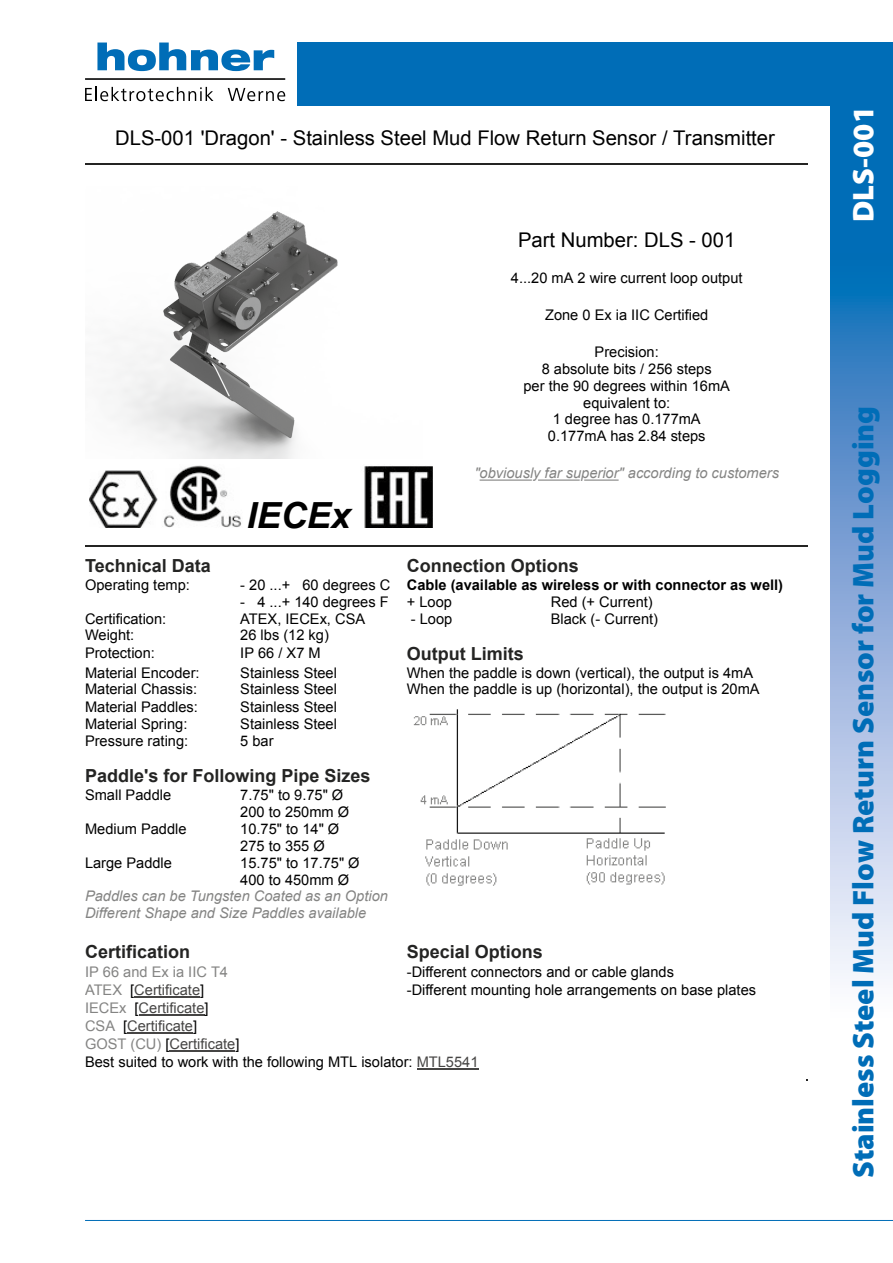
<style>
.page{position:relative;width:893px;height:1263px;background:#fff}
.page>*{position:absolute;margin:0;border:0;box-sizing:border-box;transform-origin:0 0}
.t1{font:italic 700 36px "Arial";color:#000}
.t2{font:900 30px "Myriad Pro";color:#006db7}
.t3{font:900 30px "Myriad Pro";color:#fff}
.t4{font:20.25px "Arial";color:#000}
.t5{font:700 18px "Arial";color:#242423}
.t6{font:14.7px/17px "Arial";color:#000}
.t7{font:italic 14.7px/16.8px "Arial";color:#848483}
.t8{font:700 14.7px "Arial";color:#000}
.t9{font:14.7px "Arial";color:#464544}
.t10{font:14.7px "Arial";color:#848483}
.s1{font-weight:400}
.s2{color:#848483}
.s3{color:#000}
.s4{color:#464544}
</style>
<div class="page">
<div style="left:298px;top:43px;width:595px;height:63px;background:#006db7"></div>
<div style="left:830px;top:43px;width:63px;height:211px;background:#006db7"></div>
<svg style="left:830px;top:254px;width:63px;height:725px;background:#89aeda"></svg>
<hr style="left:85px;top:1220px;width:808px;height:1px;background:#006db7">
<svg style="left:97px;top:43px;width:177px;height:28px"></svg>
<svg style="left:85px;top:87px;width:128px;height:14px"></svg>
<svg style="left:228px;top:88px;width:57px;height:13px"></svg>
<hr style="left:85px;top:78px;width:200px;height:2px;background:#000">
<hr style="left:85px;top:163px;width:722px;height:1px;background:#242423">
<hr style="left:85px;top:546px;width:722px;height:1px;background:#242423">
<img style="left:90px;top:470px;width:67px;height:58px">
<img style="left:163px;top:465px;width:79px;height:63px">
<img style="left:364px;top:466px;width:69px;height:62px">
<hr style="left:584px;top:479px;width:35px;height:2px;background:#848483">
<hr style="left:538px;top:479px;width:42px;height:2px;background:#848483">
<hr style="left:480px;top:479px;width:52px;height:2px;background:#848483">
<img style="left:413px;top:709px;width:253px;height:177px">
<hr style="left:134px;top:996px;width:66px;height:1px;background:#464544">
<hr style="left:139px;top:1014px;width:65px;height:1px;background:#464544">
<hr style="left:127px;top:1032px;width:66px;height:1px;background:#464544">
<hr style="left:169px;top:1050px;width:66px;height:1px;background:#464544">
<hr style="left:417px;top:1068px;width:61px;height:1px;background:#464544">
<img style="left:106px;top:211px;width:232px;height:248px">
<h3 class="t4" style="left:115px;top:125px;width:661px">DLS-001 'Dragon' - Stainless Steel Mud Flow Return Sensor / Transmitter</h3>
<h1 class="t1" style="left:247px;top:491px;width:106px">IECEx</h1>
<h3 class="t4" style="left:518px;top:226px;width:219px">Part Number: DLS - 001</h3>
<p class="t6" style="left:511px;top:269px;width:233px">4...20 mA 2 wire current loop output</p>
<p class="t6" style="left:545px;top:306px;width:165px">Zone 0 Ex ia IIC Certified</p>
<p class="t6" style="left:523px;top:343px;width:208px;text-align:center">Precision:<br>8 absolute bits / 256 steps<br>per the 90 degrees within 16mA equivalent to:<br>1 degree has 0.177mA<br>0.177mA has 2.84 steps</p>
<p class="t7" style="left:474px;top:465px;width:306px">"obviously far superior" according to customers</p>
<p class="t5" style="left:85px;top:553px;width:127px">Technical Data</p>
<p class="t5" style="left:407px;top:553px;width:174px">Connection Options</p>
<p class="t6" style="left:85px;top:576px;width:106px">Operating temp:</p>
<p class="t8" style="left:240px;top:575px;width:544px"><span class="s1">- 20 ...+ 60 degrees C</span> Cable (available as wireless or with connector as well)</p>
<p class="t6" style="left:240px;top:593px;width:213px">- 4 ...+ 140 degrees F + Loop</p>
<p class="t6" style="left:551px;top:593px;width:103px">Red (+ Current)</p>
<p class="t6" style="left:85px;top:610px;width:83px">Certification:</p>
<p class="t6" style="left:240px;top:610px;width:126px">ATEX, IECEx, CSA</p>
<p class="t6" style="left:411px;top:610px;width:43px">- Loop</p>
<p class="t6" style="left:551px;top:610px;width:109px">Black (- Current)</p>
<p class="t6" style="left:85px;top:627px;width:51px">Weight:</p>
<p class="t6" style="left:240px;top:627px;width:90px">26 lbs (12 kg)</p>
<p class="t6" style="left:85px;top:645px;width:71px">Protection:</p>
<p class="t6" style="left:240px;top:645px;width:82px">IP66/X7M</p>
<p class="t5" style="left:407px;top:641px;width:118px">Output Limits</p>
<p class="t6" style="left:85px;top:664px;width:116px">Material Encoder:</p>
<p class="t6" style="left:240px;top:664px;width:98px">Stainless Steel</p>
<p class="t6" style="left:407px;top:664px;width:348px">When the paddle is down (vertical), the output is 4mA</p>
<p class="t6" style="left:85px;top:681px;width:114px">Material Chassis:</p>
<p class="t6" style="left:240px;top:681px;width:98px">Stainless Steel</p>
<p class="t6" style="left:407px;top:681px;width:354px">When the paddle is up (horizontal), the output is 20mA</p>
<p class="t6" style="left:85px;top:699px;width:114px">Material Paddles:</p>
<p class="t6" style="left:240px;top:699px;width:98px">Stainless Steel</p>
<p class="t6" style="left:85px;top:716px;width:104px">Material Spring:</p>
<p class="t6" style="left:240px;top:716px;width:98px">Stainless Steel</p>
<p class="t6" style="left:85px;top:733px;width:105px">Pressure rating:</p>
<p class="t6" style="left:240px;top:733px;width:35px">5 bar</p>
<p class="t5" style="left:85px;top:764px;width:287px">Paddle's for Following Pipe Sizes</p>
<p class="t6" style="left:85px;top:787px;width:88px">Small Paddle</p>
<p class="t6" style="left:240px;top:787px;width:110px">7.75" to 9.75" Ø<br>200 to 250mm Ø</p>
<p class="t6" style="left:85px;top:820px;width:103px">Medium Paddle</p>
<p class="t6" style="left:240px;top:820px;width:101px">10.75" to 14" Ø<br>275 to 355 Ø</p>
<p class="t6" style="left:85px;top:854px;width:88px">Large Paddle</p>
<p class="t6" style="left:240px;top:854px;width:121px">15.75" to 17.75" Ø<br>400 to 450mm Ø</p>
<p class="t7" style="left:85px;top:888px;width:304px">Paddles can be Tungsten Coated as an Option<br>Different Shape and Size Paddles available</p>
<p class="t5" style="left:85px;top:939px;width:107px">Certification</p>
<p class="t5" style="left:407px;top:939px;width:138px">Special Options</p>
<p class="t10" style="left:85px;top:962px;width:145px">IP 66 and Ex ia IIC T4</p>
<p class="t6" style="left:407px;top:963px;width:269px">-Different connectors and or cable glands</p>
<p class="t9" style="left:85px;top:980px;width:121px"><span class="s2">ATEX</span> <span class="s3">[</span>Certificate<span class="s3">]</span></p>
<p class="t6" style="left:407px;top:981px;width:351px">-Different mounting hole arrangements on base plates</p>
<p class="t6" style="left:85px;top:999px;width:395px;line-height:18px"><span class="s2">IECEx</span> [<span class="s4">Certificate</span>]<br><span class="s2">CSA</span> [<span class="s4">Certificate</span>]<br><span class="s2">GOST (CU)</span> [<span class="s4">Certificate</span>]<br>Best suited to work with the following MTL isolator: <span class="s4">MTL5541</span></p>
<h2 class="t3" style="left:843px;top:222px;width:117px;rotate:-90deg">DLS-001</h2>
<h2 class="t2" style="left:843px;top:1178px;width:774px;rotate:-90deg">Stainless Steel Mud Flow Return Sensor for Mud Logging</h2>
</div>
